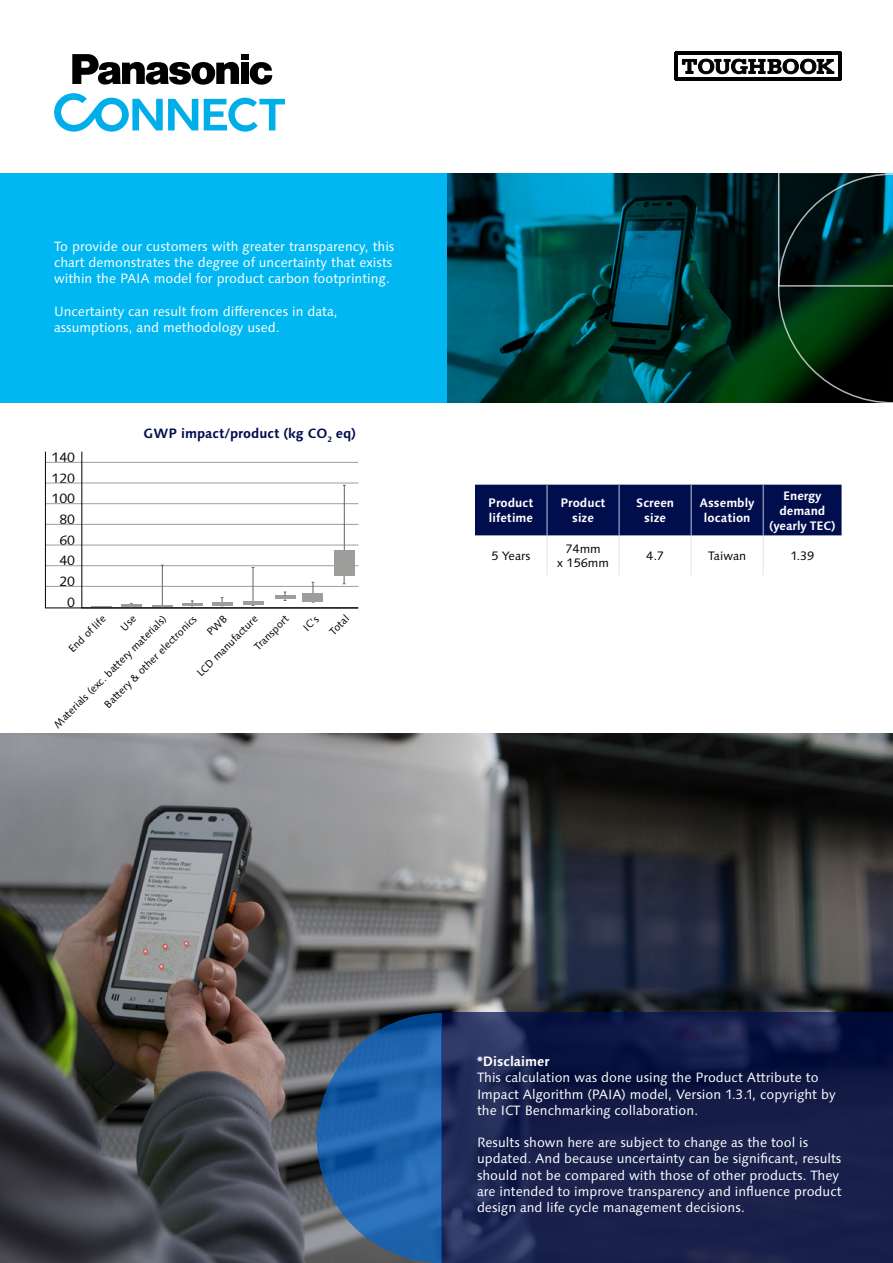
<style>
.page{position:relative;width:893px;height:1263px;background:#fff}
.page>*{position:absolute;margin:0;border:0;box-sizing:border-box;transform-origin:0 0}
.t1{font:13.5px/16.2px "Syntax Next LT Pro";color:#fff}
.t2{font:700 13.5px "Syntax Next LT Pro";color:#000e4e}
.t3{font:13.5px/20.7px "Syntax Next LT Pro";color:#000;text-align:right}
.t4{font:700 13.5px "Syntax Next LT Pro";color:#fff}
.t5{font:700 12.3px/14.7px "Syntax Next LT Pro";color:#fff;text-align:center}
.t6{font:12.3px/14.7px "Syntax Next LT Pro";color:#000;text-align:center}
.t7{font:10.5px/21.8px "Syntax Next LT Pro";color:#000}
</style>
<div class="page">
<img style="left:0;top:733px;width:893px;height:530px">
<svg style="left:442px;top:1013px;width:451px;height:250px;background:#171f4a"></svg>
<div style="left:0;top:173px;width:893px;height:229px;background:#00b7f1"></div>
<img style="left:447px;top:173px;width:330px;height:229px">
<div style="left:241px;top:54px;width:8px;height:6px;background:#000"></div>
<svg style="left:250px;top:62px;width:22px;height:23px"></svg>
<div style="left:241px;top:63px;width:8px;height:21px;background:#000"></div>
<svg style="left:72px;top:54px;width:167px;height:31px"></svg>
<svg style="left:204px;top:98px;width:81px;height:34px"></svg>
<svg style="left:54px;top:93px;width:144px;height:39px"></svg>
<svg style="left:317px;top:1013px;width:125px;height:250px;background:#295f9a"></svg>
<svg style="left:675px;top:51px;width:167px;height:30px"></svg>
<svg style="left:777px;top:173px;width:116px;height:230px;background:#052317"></svg>
<div style="left:475px;top:485px;width:366px;height:51px;background:#000e4e"></div>
<hr style="left:546px;top:485px;width:2px;height:51px;background:#8086a7">
<hr style="left:618px;top:485px;width:2px;height:51px;background:#8086a7">
<hr style="left:690px;top:485px;width:2px;height:51px;background:#8086a7">
<hr style="left:762px;top:485px;width:2px;height:51px;background:#8086a7">
<hr style="left:546px;top:536px;width:2px;height:39px;background:#ededed">
<hr style="left:618px;top:536px;width:2px;height:39px;background:#ededed">
<hr style="left:690px;top:536px;width:2px;height:39px;background:#ededed">
<hr style="left:762px;top:536px;width:2px;height:39px;background:#ededed">
<svg style="left:45px;top:451px;width:314px;height:157px"></svg>
<svg style="left:81px;top:451px;width:277px;height:157px"></svg>
<hr style="left:243px;top:602px;width:20px;height:3px;background:#9d9d9c">
<div style="left:334px;top:551px;width:20px;height:25px;background:#9d9d9c"></div>
<p class="t1" style="left:54px;top:238px;width:342px">To provide our customers with greater transparency, this chart demonstrates the degree of uncertainty that exists within the PAIA model for product carbon footprinting.</p>
<p class="t1" style="left:54px;top:303px;width:285px">Uncertainty can result from differences in data, assumptions, and methodology used.</p>
<p class="t3" style="left:51px;top:447px;width:25px">140<br>120<br>100<br>80<br>60<br>40<br>20<br>0</p>
<p class="t2" style="left:144px;top:424px;width:214px">GWP impact/product (kg CO<sub>2</sub> eq)</p>
<p class="t7" style="left:48px;top:718px;width:156px;rotate:-45deg">Materials (exc. battery materials)</p>
<p class="t7" style="left:63px;top:643px;width:49px;rotate:-45deg">End of life</p>
<p class="t7" style="left:233px;top:625px;width:46px;text-indent:-59px;rotate:-45deg">LCD manufacture<br>Transport</p>
<p class="t7" style="left:323px;top:625px;width:24px;rotate:-45deg">Total</p>
<p class="t7" style="left:297px;top:621px;width:19px;rotate:-45deg">IC’s</p>
<p class="t7" style="left:98px;top:698px;width:127px;rotate:-45deg">Battery &amp; other electronics</p>
<p class="t5" style="left:488px;top:496px;width:47px;text-align:left">Product lifetime</p>
<p class="t5" style="left:560px;top:496px;width:47px">Product size</p>
<p class="t5" style="left:636px;top:496px;width:39px">Screen size</p>
<p class="t5" style="left:700px;top:496px;width:56px">Assembly location</p>
<p class="t5" style="left:769px;top:488px;width:68px">Energy demand (yearly TEC)</p>
<p class="t6" style="left:491px;top:548px;width:41px">5 Years</p>
<p class="t6" style="left:557px;top:541px;width:54px">74mm<br>x 156mm</p>
<p class="t6" style="left:646px;top:548px;width:19px">4.7</p>
<p class="t6" style="left:708px;top:548px;width:40px">Taiwan</p>
<p class="t6" style="left:790px;top:548px;width:25px">1.39</p>
<p class="t4" style="left:477px;top:1053px;width:74px">*Disclaimer</p>
<p class="t1" style="left:477px;top:1069px;width:360px">This calculation was done using the Product Attribute to<br>Impact Algorithm (PAIA) model, Version 1.3.1, copyright by the ICT Benchmarking collaboration.</p>
<p class="t1" style="left:477px;top:1134px;width:366px">Results shown here are subject to change as the tool is updated. And because uncertainty can be significant, results should not be compared with those of other products. They are intended to improve transparency and influence product design and life cycle management decisions.</p>
</div>
